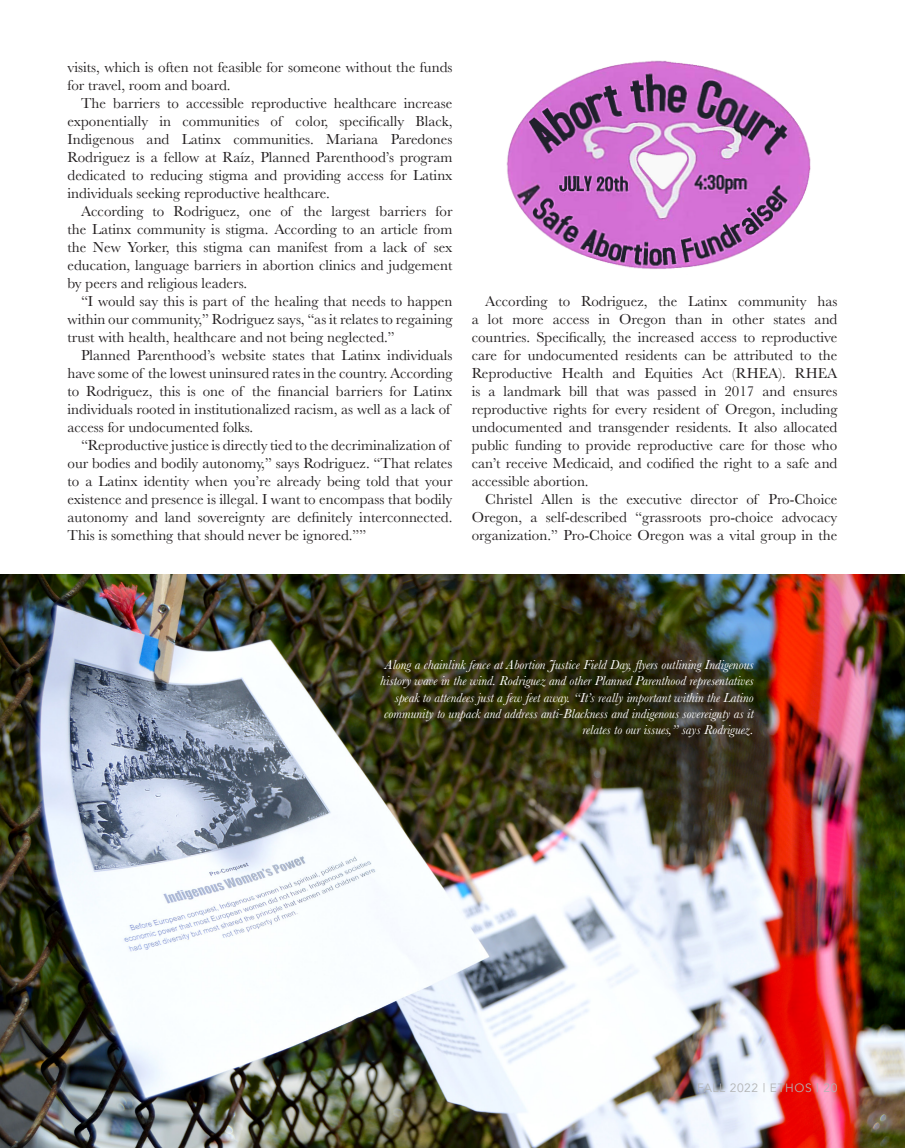
<style>
.page{position:relative;width:905px;height:1148px;background:#fff}
.page>*{position:absolute;margin:0;border:0;box-sizing:border-box;transform-origin:0 0}
.t1{font:15px/18px "Baskerville";color:#231f20;text-align:justify}
.t2{font:italic 13.5px/16.2px "Baskerville";color:#fff;text-align:right}
.t3{font:12px "Avenir";letter-spacing:.05em;color:#b2b3b3}
</style>
<div class="page">
<img style="left:0;top:574px;width:904px;height:574px">
<img style="left:506px;top:60px;width:305px;height:209px">
<p class="t1" style="left:68px;top:58px;width:386px">visits, which is often not feasible for someone without the funds for travel, room and board.</p>
<p class="t1" style="left:68px;top:94px;width:386px;text-indent:14px">The barriers to accessible reproductive healthcare increase exponentially in communities of color, specifically Black, Indigenous and Latinx communities. Mariana Paredones Rodriguez is a fellow at Raíz, Planned Parenthood’s program dedicated to reducing stigma and providing access for Latinx individuals seeking reproductive healthcare.</p>
<p class="t1" style="left:68px;top:202px;width:386px;text-indent:14px">According to Rodriguez, one of the largest barriers for the Latinx community is stigma. According to an article from the New Yorker, this stigma can manifest from a lack of sex education, language barriers in abortion clinics and judgement by peers and religious leaders.</p>
<p class="t1" style="left:68px;top:292px;width:386px;text-indent:14px">“I would say this is part of the healing that needs to happen within our community,” Rodriguez says, “as it relates to regaining trust with health, healthcare and not being neglected.”</p>
<p class="t1" style="left:68px;top:346px;width:386px;text-align:left;text-indent:14px">Planned Parenthood’s website states that Latinx individuals have some of the lowest uninsured rates in the country. According to Rodriguez, this is one of the financial barriers for Latinx individuals rooted in institutionalized racism, as well as a lack of access for undocumented folks.</p>
<p class="t1" style="left:68px;top:436px;width:386px;text-align:left;text-indent:14px">“Reproductive justice is directly tied to the decriminalization of our bodies and bodily autonomy,” says Rodriguez. “That relates to a Latinx identity when you’re already being told that your existence and presence is illegal. I want to encompass that bodily autonomy and land sovereignty are definitely interconnected.<br>This is something that should never be ignored.””</p>
<p class="t1" style="left:471px;top:292px;width:367px;text-indent:14px">According to Rodriguez, the Latinx community has a lot more access in Oregon than in other states and countries. Specifically, the increased access to reproductive care for undocumented residents can be attributed to the Reproductive Health and Equities Act (RHEA). RHEA is a landmark bill that was passed in 2017 and ensures reproductive rights for every resident of Oregon, including undocumented and transgender residents. It also allocated public funding to provide reproductive care for those who can’t receive Medicaid, and codified the right to a safe and accessible abortion.</p>
<p class="t1" style="left:471px;top:490px;width:367px;text-indent:14px">Christel Allen is the executive director of Pro-Choice Oregon, a self-described “grassroots pro-choice advocacy organization.” Pro-Choice Oregon was a vital group in the</p>
<p class="t2" style="left:380px;top:656px;width:374px">Along a chainlink fence at Abortion Justice Field Day, flyers outlining Indigenous history wave in the wind. Rodriguez and other Planned Parenthood representatives speak to attendees just a few feet away. “It’s really important within the Latino community to unpack and address anti-Blackness and indigenous sovereignty as it relates to our issues,” says Rodriguez.</p>
<p class="t3" style="left:697px;top:1080px;width:142px">FALL 2022 | ETHOS | 20</p>
</div>
